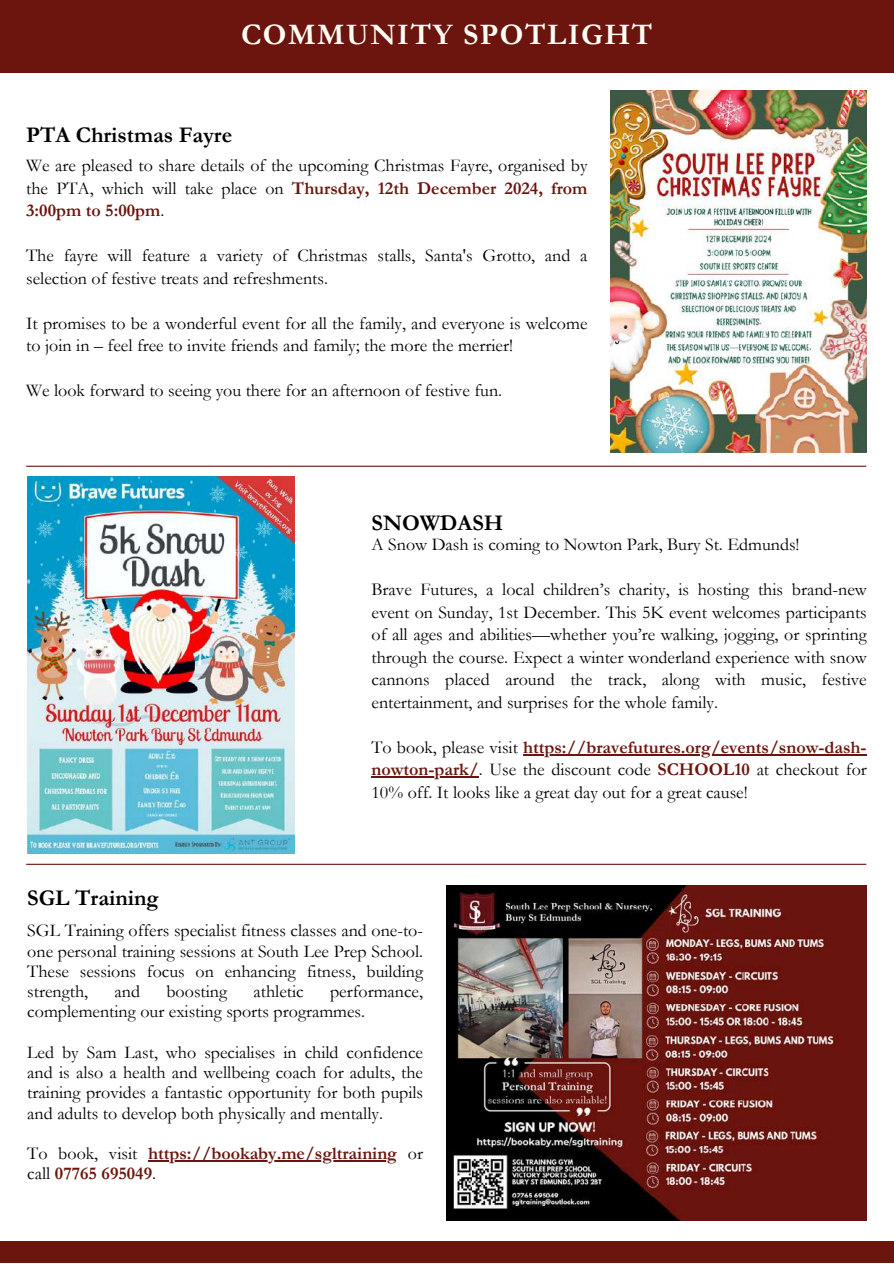
<style>
.page{position:relative;width:894px;height:1264px;background:#fff}
.page>*{position:absolute;margin:0;border:0;box-sizing:border-box;transform-origin:0 0}
.t1{font:700 30px "Garamond";letter-spacing:.05em;color:#fffff6}
.t2{font:700 22.5px "Garamond";color:#000}
.t3{font:18px/22.5px "Garamond";color:#000;text-align:justify}
.t4{font:700 18px/20.2px "Garamond";color:#6b150e}
.s1{font-weight:700;color:#6b150e}
.s2{font-weight:400;color:#000}
</style>
<div class="page">
<div style="left:0;top:1241px;width:893px;height:22px;background:#6b150e"></div>
<div style="left:0;top:0;width:893px;height:72px;background:#6b150e"></div>
<hr style="left:26px;top:465px;width:840px;height:2px;background:#6b150e">
<hr style="left:26px;top:863px;width:840px;height:1px;background:#6b150e">
<img style="left:27px;top:476px;width:267px;height:377px">
<img style="left:446px;top:885px;width:420px;height:335px">
<img style="left:610px;top:90px;width:256px;height:363px">
<hr style="left:148px;top:1160px;width:249px;height:1px;background:#6b150e">
<hr style="left:523px;top:754px;width:343px;height:1px;background:#6b150e">
<hr style="left:371px;top:776px;width:108px;height:1px;background:#6b150e">
<h1 class="t1" style="left:241px;top:18px;width:413px">COMMUNITY SPOTLIGHT</h1>
<p class="t2" style="left:26px;top:122px;width:207px">PTA Christmas Fayre</p>
<p class="t3" style="left:26px;top:154px;width:562px">We are pleased to share details of the upcoming Christmas Fayre, organised by the PTA, which will take place on <span class="s1">Thursday, 12th December 2024, from 3:00pm to 5:00pm</span>.</p>
<p class="t3" style="left:26px;top:244px;width:562px">The fayre will feature a variety of Christmas stalls, Santa's Grotto, and a selection of festive treats and refreshments.</p>
<p class="t3" style="left:26px;top:312px;width:562px">It promises to be a wonderful event for all the family, and everyone is welcome to join in – feel free to invite friends and family; the more the merrier!</p>
<p class="t3" style="left:26px;top:379px;width:477px">We look forward to seeing you there for an afternoon of festive fun.</p>
<p class="t2" style="left:371px;top:510px;width:133px">SNOWDASH</p>
<p class="t3" style="left:371px;top:533px;width:429px">A Snow Dash is coming to Nowton Park, Bury St. Edmunds!</p>
<p class="t3" style="left:371px;top:578px;width:496px">Brave Futures, a local children’s charity, is hosting this brand-new event on Sunday, 1st December. This 5K event welcomes participants of all ages and abilities—whether you’re walking, jogging, or sprinting through the course. Expect a winter wonderland experience with snow cannons placed around the track, along with music, festive entertainment, and surprises for the whole family.</p>
<p class="t3" style="left:371px;top:736px;width:496px">To book, please visit <span class="s1">https://bravefutures.org/events/snow-dash&shy;nowton-park/</span>. Use the discount code <span class="s1">SCHOOL10</span> at checkout for 10% off. It looks like a great day out for a great cause!</p>
<p class="t2" style="left:27px;top:885px;width:133px">SGL Training</p>
<p class="t3" style="left:27px;top:920px;width:397px;line-height:20.2px">SGL Training offers specialist fitness classes and one-to&shy;one personal training sessions at South Lee Prep School.<br>These sessions focus on enhancing fitness, building strength,</p>
<p class="t3" style="left:115px;top:980px;width:27px">and</p>
<p class="t3" style="left:166px;top:980px;width:62px">boosting</p>
<p class="t3" style="left:253px;top:980px;width:52px">athletic</p>
<p class="t3" style="left:27px;top:981px;width:397px;line-height:20.2px;text-indent:303px">performance, complementing our existing sports programmes.</p>
<p class="t3" style="left:27px;top:1042px;width:397px;line-height:20.2px">Led by Sam Last, who specialises in child confidence and is also a health and wellbeing coach for adults, the training provides a fantastic opportunity for both pupils and adults to develop both physically and mentally.</p>
<p class="t4" style="left:27px;top:1143px;width:397px"><span class="s2">To book, visit</span> https://bookaby.me/sgltraining <span class="s2">or call</span> 07765 695049<span class="s2">.</span></p>
</div>
